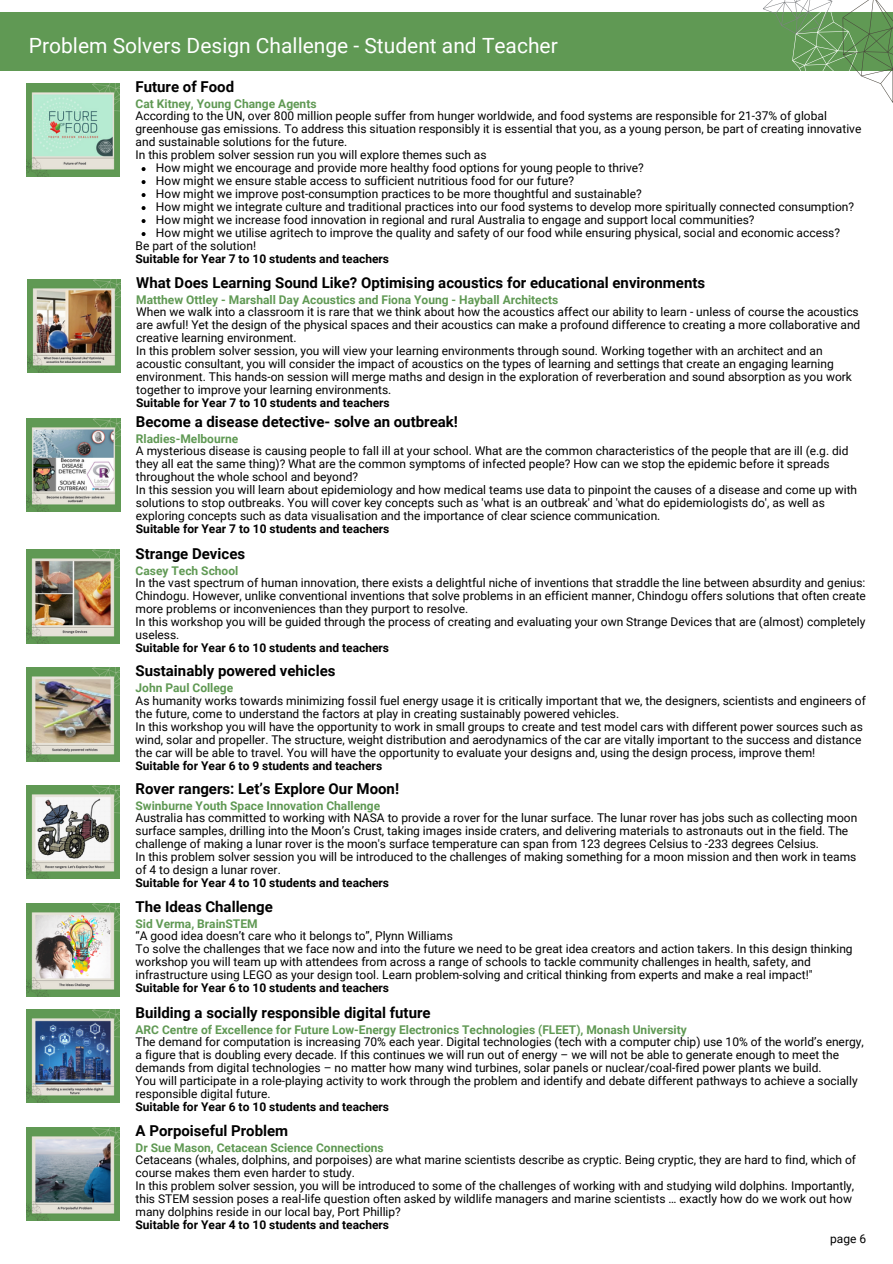
<style>
.page{position:relative;width:893px;height:1264px;background:#fff}
.page>*{position:absolute;margin:0;border:0;box-sizing:border-box;transform-origin:0 0}
.t1{font:21px "Roboto";color:#fff}
.t2{font:700 15px "Roboto";color:#000}
.t3{font:12px/13px "Roboto";color:#000}
.t4{font:700 12px "Roboto";color:#000}
.t5{font:700 12px "Roboto";color:#609954}
</style>
<div class="page">
<div style="left:0;top:12px;width:892px;height:59px;background:#609954"></div>
<svg style="left:763px;top:0;width:129px;height:102px"></svg>
<img style="left:26px;top:550px;width:94px;height:93px">
<img style="left:26px;top:667px;width:94px;height:94px">
<img style="left:26px;top:785px;width:94px;height:93px">
<img style="left:26px;top:903px;width:94px;height:93px">
<img style="left:26px;top:1009px;width:94px;height:93px">
<img style="left:26px;top:1127px;width:94px;height:93px">
<svg style="left:141px;top:167px;width:4px;height:4px"></svg>
<svg style="left:141px;top:180px;width:4px;height:4px"></svg>
<svg style="left:141px;top:193px;width:4px;height:4px"></svg>
<svg style="left:141px;top:206px;width:4px;height:4px"></svg>
<svg style="left:141px;top:219px;width:4px;height:4px"></svg>
<svg style="left:141px;top:232px;width:4px;height:4px"></svg>
<img style="left:26px;top:83px;width:94px;height:94px">
<img style="left:27px;top:279px;width:93px;height:93px">
<img style="left:27px;top:418px;width:93px;height:93px">
<p class="t1" style="left:29px;top:34px;width:530px">Problem Solvers Design Challenge - Student and Teacher</p>
<p class="t2" style="left:135px;top:78px;width:100px">Future of Food</p>
<p class="t5" style="left:135px;top:97px;width:182px">Cat Kitney, Young Change Agents</p>
<p class="t3" style="left:135px;top:109px;width:727px">According to the UN, over 800 million people suffer from hunger worldwide, and food systems are responsible for 21-37% of global greenhouse gas emissions. To address this situation responsibly it is essential that you, as a young person, be part of creating innovative and sustainable solutions for the future.</p>
<p class="t3" style="left:135px;top:148px;width:352px">In this problem solver session run you will explore themes such as</p>
<p class="t3" style="left:156px;top:161px;width:489px">How might we encourage and provide more healthy food options for young people to thrive?</p>
<p class="t3" style="left:156px;top:174px;width:420px">How might we ensure stable access to sufficient nutritious food for our future?</p>
<p class="t3" style="left:156px;top:187px;width:487px">How might we improve post-consumption practices to be more thoughtful and sustainable?</p>
<p class="t3" style="left:156px;top:200px;width:699px">How might we integrate culture and traditional practices into our food systems to develop more spiritually connected consumption?</p>
<p class="t3" style="left:156px;top:213px;width:600px">How might we increase food innovation in regional and rural Australia to engage and support local communities?</p>
<p class="t3" style="left:156px;top:226px;width:685px">How might we utilise agritech to improve the quality and safety of our food while ensuring physical, social and economic access?</p>
<p class="t3" style="left:135px;top:239px;width:122px">Be part of the solution!</p>
<p class="t4" style="left:135px;top:252px;width:255px">Suitable for Year 7 to 10 students and teachers</p>
<p class="t2" style="left:136px;top:274px;width:570px">What Does Learning Sound Like? Optimising acoustics for educational environments</p>
<p class="t5" style="left:136px;top:292px;width:423px">Matthew Ottley - Marshall Day Acoustics and Fiona Young - Hayball Architects</p>
<p class="t3" style="left:136px;top:305px;width:725px">When we walk into a classroom it is rare that we think about how the acoustics affect our ability to learn - unless of course the acoustics are awful! Yet the design of the physical spaces and their acoustics can make a profound difference to creating a more collaborative and creative learning environment.</p>
<p class="t3" style="left:136px;top:344px;width:717px">In this problem solver session, you will view your learning environments through sound. Working together with an architect and an acoustic consultant, you will consider the impact of acoustics on the types of learning and settings that create an engaging learning environment. This hands-on session will merge maths and design in the exploration of reverberation and sound absorption as you work together to improve your learning environments.</p>
<p class="t4" style="left:136px;top:395px;width:255px">Suitable for Year 7 to 10 students and teachers</p>
<p class="t2" style="left:136px;top:413px;width:323px">Become a disease detective- solve an outbreak!</p>
<p class="t5" style="left:136px;top:431px;width:104px">Rladies-Melbourne</p>
<p class="t3" style="left:136px;top:444px;width:714px">A mysterious disease is causing people to fall ill at your school. What are the common characteristics of the people that are ill (e.g. did they all eat the same thing)? What are the common symptoms of infected people? How can we stop the epidemic before it spreads throughout the whole school and beyond?</p>
<p class="t3" style="left:136px;top:483px;width:722px">In this session you will learn about epidemiology and how medical teams use data to pinpoint the causes of a disease and come up with solutions to stop outbreaks. You will cover key concepts such as 'what is an outbreak' and 'what do epidemiologists do', as well as exploring concepts such as data visualisation and the importance of clear science communication.</p>
<p class="t4" style="left:136px;top:521px;width:255px">Suitable for Year 7 to 10 students and teachers</p>
<p class="t2" style="left:135px;top:544px;width:111px">Strange Devices</p>
<p class="t5" style="left:135px;top:563px;width:104px">Casey Tech School</p>
<p class="t3" style="left:135px;top:576px;width:731px;text-align:justify">In the vast spectrum of human innovation, there exists a delightful niche of inventions that straddle the line between absurdity and genius:<br>Chindogu. However, unlike conventional inventions that solve problems in an efficient manner, Chindogu offers solutions that often create more problems or inconveniences than they purport to resolve.</p>
<p class="t3" style="left:135px;top:615px;width:731px">In this workshop you will be guided through the process of creating and evaluating your own Strange Devices that are (almost) completely useless.</p>
<p class="t4" style="left:135px;top:640px;width:255px">Suitable for Year 6 to 10 students and teachers</p>
<p class="t2" style="left:135px;top:662px;width:201px">Sustainably powered vehicles</p>
<p class="t5" style="left:135px;top:681px;width:99px">John Paul College</p>
<p class="t3" style="left:135px;top:694px;width:731px">As humanity works towards minimizing fossil fuel energy usage it is critically important that we, the designers, scientists and engineers of the future, come to understand the factors at play in creating sustainably powered vehicles.</p>
<p class="t3" style="left:135px;top:720px;width:728px">In this workshop you will have the opportunity to work in small groups to create and test model cars with different power sources such as wind, solar and propeller. The structure, weight distribution and aerodynamics of the car are vitally important to the success and distance the car will be able to travel. You will have the opportunity to evaluate your designs and, using the design process, improve them!</p>
<p class="t4" style="left:135px;top:758px;width:248px">Suitable for Year 6 to 9 students and teachers</p>
<p class="t2" style="left:135px;top:780px;width:265px">Rover rangers: Let’s Explore Our Moon!</p>
<p class="t5" style="left:135px;top:799px;width:246px">Swinburne Youth Space Innovation Challenge</p>
<p class="t3" style="left:135px;top:811px;width:723px">Australia has committed to working with NASA to provide a rover for the lunar surface. The lunar rover has jobs such as collecting moon surface samples, drilling into the Moon’s Crust, taking images inside craters, and delivering materials to astronauts out in the field. The challenge of making a lunar rover is the moon's surface temperature can span from 123 degrees Celsius to -233 degrees Celsius.</p>
<p class="t3" style="left:135px;top:850px;width:722px">In this problem solver session you will be introduced to the challenges of making something for a moon mission and then work in teams of 4 to design a lunar rover.</p>
<p class="t4" style="left:135px;top:876px;width:255px">Suitable for Year 4 to 10 students and teachers</p>
<p class="t2" style="left:135px;top:898px;width:139px">The Ideas Challenge</p>
<p class="t5" style="left:135px;top:916px;width:123px">Sid Verma, BrainSTEM</p>
<p class="t3" style="left:135px;top:929px;width:319px">“A good idea doesn’t care who it belongs to”, Plynn Williams</p>
<p class="t3" style="left:135px;top:942px;width:718px">To solve the challenges that we face now and into the future we need to be great idea creators and action takers. In this design thinking workshop you will team up with attendees from across a range of schools to tackle community challenges in health, safety, and infrastructure using LEGO as your design tool. Learn problem-solving and critical thinking from experts and make a real impact!"</p>
<p class="t4" style="left:135px;top:980px;width:255px">Suitable for Year 6 to 10 students and teachers</p>
<p class="t2" style="left:135px;top:1004px;width:296px">Building a socially responsible digital future</p>
<p class="t5" style="left:135px;top:1023px;width:552px">ARC Centre of Excellence for Future Low-Energy Electronics Technologies (FLEET), Monash University</p>
<p class="t3" style="left:135px;top:1035px;width:729px">The demand for computation is increasing 70% each year. Digital technologies (tech with a computer chip) use 10% of the world’s energy, a figure that is doubling every decade. If this continues we will run out of energy – we will not be able to generate enough to meet the demands from digital technologies – no matter how many wind turbines, solar panels or nuclear/coal-fired power plants we build.</p>
<p class="t3" style="left:135px;top:1074px;width:723px">You will participate in a role-playing activity to work through the problem and identify and debate different pathways to achieve a socially responsible digital future.</p>
<p class="t4" style="left:135px;top:1100px;width:255px">Suitable for Year 6 to 10 students and teachers</p>
<p class="t2" style="left:135px;top:1121px;width:154px">A Porpoiseful Problem</p>
<p class="t5" style="left:135px;top:1140px;width:250px">Dr Sue Mason, Cetacean Science Connections</p>
<p class="t3" style="left:135px;top:1153px;width:722px">Cetaceans (whales, dolphins, and porpoises) are what marine scientists describe as cryptic. Being cryptic, they are hard to find, which of course makes them even harder to study.</p>
<p class="t3" style="left:135px;top:1179px;width:720px">In this problem solver session, you will be introduced to some of the challenges of working with and studying wild dolphins. Importantly, this STEM session poses a real-life question often asked by wildlife managers and marine scientists … exactly how do we work out how many dolphins reside in our local bay, Port Phillip?</p>
<p class="t4" style="left:135px;top:1217px;width:255px">Suitable for Year 4 to 10 students and teachers</p>
<p class="t3" style="left:830px;top:1231px;width:37px">page 6</p>
</div>
